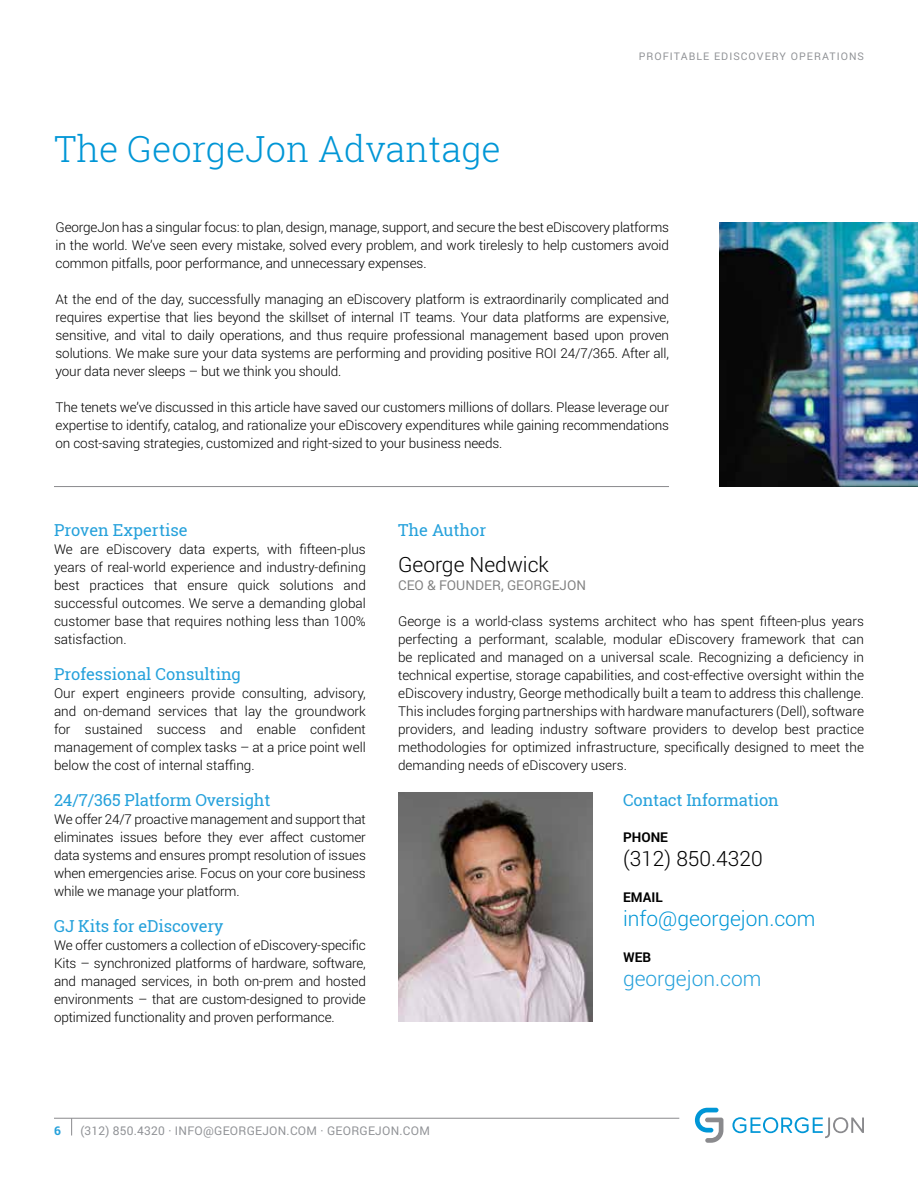
<style>
.page{position:relative;width:918px;height:1188px;background:#fff}
.page>*{position:absolute;margin:0;border:0;box-sizing:border-box;transform-origin:0 0}
.t1{font:300 36px "Roboto Slab";color:#0096d6}
.t2{font:300 21px "Roboto";color:#000}
.t3{font:300 21px "Roboto";color:#0096d6}
.t4{font:300 21px "Roboto";color:#25a1db}
.t5{font:16.5px "Roboto Slab";letter-spacing:-.01em;color:#25a1db}
.t6{font:300 13.5px/18px "Roboto";letter-spacing:-.01em;color:#000;text-align:justify}
.t7{font:13.5px "Roboto";color:#808080}
.t8{font:700 13.5px "Roboto";color:#000}
.t9{font:12px "Roboto";letter-spacing:.02em;color:#8e9094}
.t10{font:700 12px "Roboto";color:#25a1db}
.t11{font:10.5px "Roboto";letter-spacing:.1em;color:#8e9094}
</style>
<div class="page">
<svg style="left:695px;top:1108px;width:28px;height:35px"></svg>
<svg style="left:732px;top:1117px;width:132px;height:21px"></svg>
<hr style="left:54px;top:1118px;width:625px;height:1px;background:#8a8a8d">
<svg style="left:71px;top:1119px;width:1px;height:17px"></svg>
<img style="left:720px;top:222px;width:198px;height:265px">
<hr style="left:54px;top:486px;width:615px;height:1px;background:#8a8a8d">
<img style="left:398px;top:792px;width:195px;height:230px">
<h1 class="t1" style="left:54px;top:124px;width:448px">The GeorgeJon Advantage</h1>
<p class="t11" style="left:639px;top:49px;width:227px">PROFITABLE EDISCOVERY OPERATIONS</p>
<p class="t6" style="left:56px;top:218px;width:615px">GeorgeJon has a singular focus: to plan, design, manage, support, and secure the best eDiscovery platforms in the world. We’ve seen every mistake, solved every problem, and work tirelesly to help customers avoid common pitfalls, poor performance, and unnecessary expenses.</p>
<p class="t6" style="left:56px;top:290px;width:615px">At the end of the day, successfully managing an eDiscovery platform is extraordinarily complicated and requires expertise that lies beyond the skillset of internal IT teams. Your data platforms are expensive, sensitive, and vital to daily operations, and thus require professional management based upon proven solutions. We make sure your data systems are performing and providing positive ROI 24/7/365. After all, your data never sleeps – but we think you should.</p>
<p class="t6" style="left:56px;top:398px;width:615px">The tenets we’ve discussed in this article have saved our customers millions of dollars. Please leverage our expertise to identify, catalog, and rationalize your eDiscovery expenditures while gaining recommendations on cost-saving strategies, customized and right-sized to your business needs.</p>
<p class="t5" style="left:54px;top:519px;width:135px">Proven Expertise</p>
<p class="t6" style="left:54px;top:540px;width:313px">We are eDiscovery data experts, with fifteen-plus years of real-world experience and industry-defining best practices that ensure quick solutions and successful outcomes. We serve a demanding global customer base that requires nothing less than 100% satisfaction.</p>
<p class="t5" style="left:54px;top:663px;width:188px">Professional Consulting</p>
<p class="t6" style="left:54px;top:684px;width:313px">Our expert engineers provide consulting, advisory, and on-demand services that lay the groundwork for sustained success and enable confident management of complex tasks – at a price point well below the cost of internal staffing.</p>
<p class="t5" style="left:54px;top:789px;width:218px">24/7/365 Platform Oversight</p>
<p class="t6" style="left:54px;top:810px;width:313px">We offer 24/7 proactive management and support that eliminates issues before they ever affect customer data systems and ensures prompt resolution of issues when emergencies arise. Focus on your core business while we manage your platform.</p>
<p class="t5" style="left:54px;top:915px;width:171px">GJ Kits for eDiscovery</p>
<p class="t6" style="left:54px;top:936px;width:313px">We offer customers a collection of eDiscovery-specific Kits – synchronized platforms of hardware, software, and managed services, in both on-prem and hosted environments – that are custom-designed to provide optimized functionality and proven performance.</p>
<p class="t5" style="left:398px;top:519px;width:90px">The Author</p>
<h2 class="t2" style="left:398px;top:550px;width:152px">George Nedwick</h2>
<p class="t7" style="left:398px;top:576px;width:189px">CEO &amp; FOUNDER, GEORGEJON</p>
<p class="t6" style="left:398px;top:612px;width:467px">George is a world-class systems architect who has spent fifteen-plus years perfecting a performant, scalable, modular eDiscovery framework that can be replicated and managed on a universal scale. Recognizing a deficiency in technical expertise, storage capabilities, and cost-effective oversight within the eDiscovery industry, George methodically built a team to address this challenge.<br>This includes forging partnerships with hardware manufacturers (Dell), software providers, and leading industry software providers to develop best practice methodologies for optimized infrastructure, specifically designed to meet the demanding needs of eDiscovery users.</p>
<p class="t5" style="left:623px;top:789px;width:157px">Contact Information</p>
<p class="t8" style="left:623px;top:828px;width:46px">PHONE</p>
<h2 class="t2" style="left:623px;top:844px;width:141px">(312) 850.4320</h2>
<p class="t8" style="left:623px;top:888px;width:41px">EMAIL</p>
<h2 class="t3" style="left:623px;top:904px;width:194px">info@georgejon.com</h2>
<p class="t8" style="left:623px;top:948px;width:30px">WEB</p>
<h2 class="t4" style="left:623px;top:964px;width:140px">georgejon.com</h2>
<p class="t10" style="left:54px;top:1123px;width:8px">6</p>
<p class="t9" style="left:80px;top:1122px;width:351px">(312) 850.4320 · INFO@GEORGEJON.COM · GEORGEJON.COM</p>
</div>
